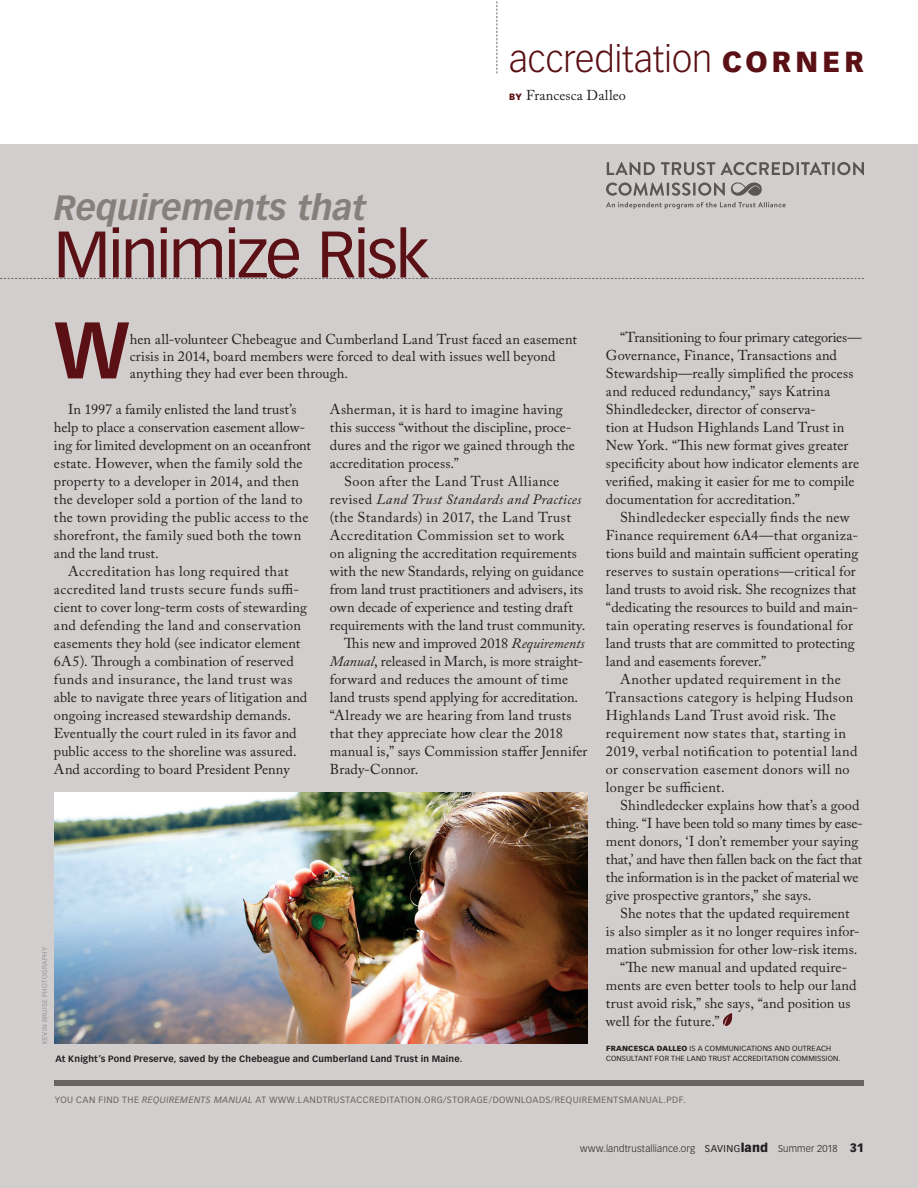
<style>
.page{position:relative;width:918px;height:1188px;background:#fff}
.page>*{position:absolute;margin:0;border:0;box-sizing:border-box;transform-origin:0 0}
.t1{font:700 78.6px "Vectora LT Std";color:#5a1014}
.t2{font:64.5px "Vectora LT Std";letter-spacing:-.035em;color:#5a1014}
.t3{font:300 36px "Vectora LT Std";letter-spacing:-.005em;color:#5a1014}
.t4{font:italic 700 34.5px "Vectora LT Std";letter-spacing:-.01em;color:#867f7c}
.t5{font:14.25px/17.1px "Adobe Caslon Pro";letter-spacing:.01em;color:#231f20}
.t6{font:14.25px "Adobe Caslon Pro";letter-spacing:.03em;color:#231f20}
.t7{font:14.25px "Adobe Caslon Pro";letter-spacing:-.02em;color:#231f20}
.t8{font:14.25px "Adobe Caslon Pro";letter-spacing:-.015em;color:#231f20}
.t9{font:italic 14.25px "Adobe Caslon Pro";letter-spacing:.025em;color:#231f20}
.t10{font:14.25px "Adobe Caslon Pro";letter-spacing:-.01em;color:#231f20}
.t11{font:14.25px "Adobe Caslon Pro";letter-spacing:.035em;color:#231f20}
.t12{font:300 9.75px "Vectora LT Std";letter-spacing:.015em;color:#231f20}
.t13{font:9px "Vectora LT Std";letter-spacing:.055em;color:#696362}
.t14{font:700 9px "Vectora LT Std";letter-spacing:.02em;color:#231f20}
.t15{font:7.35px/10.5px "Vectora LT Std";letter-spacing:.025em;color:#231f20}
.t16{font:6.75px "Vectora LT Std";letter-spacing:.04em;color:#939598}
.s1{font-weight:900;font-size:28.5px}
.s2{font-family:"Vectora LT Std";font-weight:900;font-size:9px;color:#5a1014}
.s3{font-style:normal}
.s4{font-style:italic}
.s5{font-weight:900}
.s6{font-weight:400}
.s7{font-weight:900;font-size:12px}
</style>
<div class="page">
<div style="left:0;top:144px;width:918px;height:1044px;background:#d2cecd"></div>
<svg style="left:496px;top:1px;width:1px;height:73px"></svg>
<svg style="left:607px;top:162px;width:257px;height:13px"></svg>
<svg style="left:606px;top:182px;width:180px;height:27px"></svg>
<svg style="left:0;top:278px;width:864px;height:1px"></svg>
<svg style="left:723px;top:1013px;width:10px;height:13px"></svg>
<div style="left:54px;top:1080px;width:810px;height:6px;background:#696362"></div>
<img style="left:54px;top:792px;width:534px;height:252px">
<p class="t4" style="left:54px;top:188px;width:314px">Requirements that</p>
<p class="t2" style="left:54px;top:217px;width:377px">Minimize Risk</p>
<p class="t3" style="left:509px;top:38px;width:356px">accreditation <span class="s1">CORNER</span></p>
<p class="t5" style="left:509px;top:87px;width:119px"><span class="s2">BY</span> Francesca Dalleo</p>
<p class="t1" style="left:54px;top:303px;width:77px">W</p>
<p class="t5" style="left:130px;top:331px;width:449px">hen all-volunteer Chebeague and Cumberland Land Trust faced an easement crisis in 2014, board members were forced to deal with issues well beyond anything they had ever been through.</p>
<p class="t5" style="left:68px;top:401px;width:230px">In 1997 a family enlisted the land trust’s</p>
<p class="t5" style="left:54px;top:419px;width:253px">help to place a conservation easement allow-</p>
<p class="t5" style="left:54px;top:437px;width:259px">ing for limited development on an oceanfront</p>
<p class="t5" style="left:54px;top:455px;width:250px">estate. However, when the family sold the</p>
<p class="t5" style="left:54px;top:473px;width:247px">property to a developer in 2014, and then</p>
<p class="t5" style="left:54px;top:491px;width:250px">the developer sold a portion of the land to</p>
<p class="t5" style="left:54px;top:509px;width:256px">the town providing the public access to the</p>
<p class="t5" style="left:54px;top:527px;width:249px">shorefront, the family sued both the town</p>
<p class="t5" style="left:54px;top:545px;width:106px">and the land trust.</p>
<p class="t6" style="left:68px;top:563px;width:222px">Accreditation has long required that</p>
<p class="t6" style="left:54px;top:581px;width:247px">accredited land trusts secure funds suffi-</p>
<p class="t5" style="left:54px;top:599px;width:254px">cient to cover long-term costs of stewarding</p>
<p class="t5" style="left:54px;top:617px;width:249px">and defending the land and conservation</p>
<p class="t5" style="left:54px;top:635px;width:248px">easements they hold (see indicator element</p>
<p class="t5" style="left:54px;top:653px;width:241px">6A5). Through a combination of reserved</p>
<p class="t11" style="left:54px;top:671px;width:240px">funds and insurance, the land trust was</p>
<p class="t5" style="left:54px;top:689px;width:255px">able to navigate three years of litigation and</p>
<p class="t5" style="left:54px;top:707px;width:239px">ongoing increased stewardship demands.</p>
<p class="t5" style="left:54px;top:724px;width:244px">Eventually the court ruled in its favor and</p>
<p class="t5" style="left:54px;top:742px;width:244px">public access to the shoreline was assured.</p>
<p class="t5" style="left:54px;top:760px;width:237px">And according to board President Penny</p>
<p class="t5" style="left:330px;top:400px;width:234px">Asherman, it is hard to imagine having</p>
<p class="t5" style="left:330px;top:418px;width:243px">this success “without the discipline, proce-</p>
<p class="t5" style="left:330px;top:436px;width:247px">dures and the rigor we gained through the</p>
<p class="t5" style="left:330px;top:454px;width:130px">accreditation process.”</p>
<p class="t6" style="left:344px;top:473px;width:217px">Soon after the Land Trust Alliance</p>
<p class="t9" style="left:330px;top:491px;width:253px"><span class="s3">revised</span> Land Trust Standards and Practices</p>
<p class="t6" style="left:330px;top:509px;width:242px">(the Standards) in 2017, the Land Trust</p>
<p class="t5" style="left:330px;top:526px;width:236px">Accreditation Commission set to work</p>
<p class="t5" style="left:330px;top:544px;width:248px">on aligning the accreditation requirements</p>
<p class="t5" style="left:330px;top:562px;width:255px">with the new Standards, relying on guidance</p>
<p class="t5" style="left:330px;top:580px;width:255px">from land trust practitioners and advisers, its</p>
<p class="t5" style="left:330px;top:598px;width:244px">own decade of experience and testing draft</p>
<p class="t5" style="left:330px;top:616px;width:257px">requirements with the land trust community.</p>
<p class="t10" style="left:344px;top:635px;width:242px">This new and improved 2018 <span class="s4">Requirements</span></p>
<p class="t5" style="left:330px;top:652px;width:255px"><span class="s4">Manual</span>, released in March, is more straight-</p>
<p class="t5" style="left:330px;top:670px;width:240px">forward and reduces the amount of time</p>
<p class="t5" style="left:330px;top:688px;width:250px">land trusts spend applying for accreditation.</p>
<p class="t5" style="left:330px;top:706px;width:243px">“Already we are hearing from land trusts</p>
<p class="t5" style="left:330px;top:724px;width:235px">that they appreciate how clear the 2018</p>
<p class="t5" style="left:330px;top:742px;width:259px">manual is,” says Commission staffer Jennifer</p>
<p class="t5" style="left:330px;top:760px;width:90px">Brady-Connor.</p>
<p class="t16" style="left:41px;top:1044px;width:99px;rotate:-90deg">KEVIN BRUISE PHOTOGRAPHY</p>
<p class="t14" style="left:56px;top:1053px;width:408px">At Knight’s Pond Preserve, saved by the Chebeague and Cumberland Land Trust in Maine.</p>
<p class="t8" style="left:620px;top:329px;width:243px">“Transitioning to four primary categories—</p>
<p class="t5" style="left:606px;top:346px;width:233px">Governance, Finance, Transactions and</p>
<p class="t5" style="left:606px;top:364px;width:249px">Stewardship—really simplified the process</p>
<p class="t5" style="left:606px;top:382px;width:226px">and reduced redundancy,” says Katrina</p>
<p class="t5" style="left:606px;top:400px;width:212px">Shindledecker, director of conserva-</p>
<p class="t5" style="left:606px;top:418px;width:240px">tion at Hudson Highlands Land Trust in</p>
<p class="t5" style="left:606px;top:436px;width:244px">New York. “This new format gives greater</p>
<p class="t5" style="left:606px;top:454px;width:255px">specificity about how indicator elements are</p>
<p class="t5" style="left:606px;top:472px;width:250px">verified, making it easier for me to compile</p>
<p class="t5" style="left:606px;top:490px;width:196px">documentation for accreditation.”</p>
<p class="t5" style="left:620px;top:508px;width:231px">Shindledecker especially finds the new</p>
<p class="t5" style="left:606px;top:526px;width:254px">Finance requirement 6A4—that organiza-</p>
<p class="t5" style="left:606px;top:544px;width:254px">tions build and maintain sufficient operating</p>
<p class="t5" style="left:606px;top:562px;width:251px">reserves to sustain operations—critical for</p>
<p class="t5" style="left:606px;top:580px;width:252px">land trusts to avoid risk. She recognizes that</p>
<p class="t5" style="left:606px;top:598px;width:254px">“dedicating the resources to build and main-</p>
<p class="t5" style="left:606px;top:616px;width:249px">tain operating reserves is foundational for</p>
<p class="t5" style="left:606px;top:634px;width:250px">land trusts that are committed to protecting</p>
<p class="t5" style="left:606px;top:652px;width:162px">land and easements forever.”</p>
<p class="t5" style="left:620px;top:670px;width:222px">Another updated requirement in the</p>
<p class="t5" style="left:606px;top:688px;width:249px">Transactions category is helping Hudson</p>
<p class="t5" style="left:606px;top:706px;width:231px">Highlands Land Trust avoid risk. The</p>
<p class="t6" style="left:606px;top:725px;width:242px">requirement now states that, starting in</p>
<p class="t5" style="left:606px;top:742px;width:253px">2019, verbal notification to potential land</p>
<p class="t5" style="left:606px;top:760px;width:245px">or conservation easement donors will no</p>
<p class="t5" style="left:606px;top:778px;width:120px">longer be sufficient.</p>
<p class="t5" style="left:620px;top:796px;width:241px">Shindledecker explains how that’s a good</p>
<p class="t8" style="left:606px;top:815px;width:258px">thing. “I have been told so many times by ease-</p>
<p class="t5" style="left:606px;top:832px;width:254px">ment donors, ‘I don’t remember your saying</p>
<p class="t7" style="left:606px;top:851px;width:257px">that,’ and have then fallen back on the fact that</p>
<p class="t7" style="left:606px;top:869px;width:254px">the information is in the packet of material we</p>
<p class="t5" style="left:606px;top:886px;width:207px">give prospective grantors,” she says.</p>
<p class="t5" style="left:620px;top:904px;width:231px">She notes that the updated requirement</p>
<p class="t5" style="left:606px;top:922px;width:255px">is also simpler as it no longer requires infor-</p>
<p class="t5" style="left:606px;top:940px;width:253px">mation submission for other low-risk items.</p>
<p class="t5" style="left:620px;top:958px;width:229px">“The new manual and updated require-</p>
<p class="t5" style="left:606px;top:976px;width:252px">ments are even better tools to help our land</p>
<p class="t5" style="left:606px;top:994px;width:246px">trust avoid risk,” she says, “and position us</p>
<p class="t5" style="left:606px;top:1012px;width:115px">well for the future.”</p>
<p class="t15" style="left:606px;top:1043px;width:236px"><span class="s5">FRANCESCA DALLEO</span> IS A COMMUNICATIONS AND OUTREACH<br>CONSULTANT FOR THE LAND TRUST ACCREDITATION COMMISSION.</p>
<p class="t13" style="left:55px;top:1095px;width:633px">YOU CAN FIND THE <span class="s4">REQUIREMENTS MANUAL</span> AT WWW.LANDTRUSTACCREDITATION.ORG/STORAGE/DOWNLOADS/REQUIREMENTSMANUAL.PDF.</p>
<p class="t12" style="left:580px;top:1143px;width:285px">www.landtrustalliance.org <span class="s6">SAVING</span><span class="s7">land</span> Summer 2018 <span class="s7">31</span></p>
</div>
